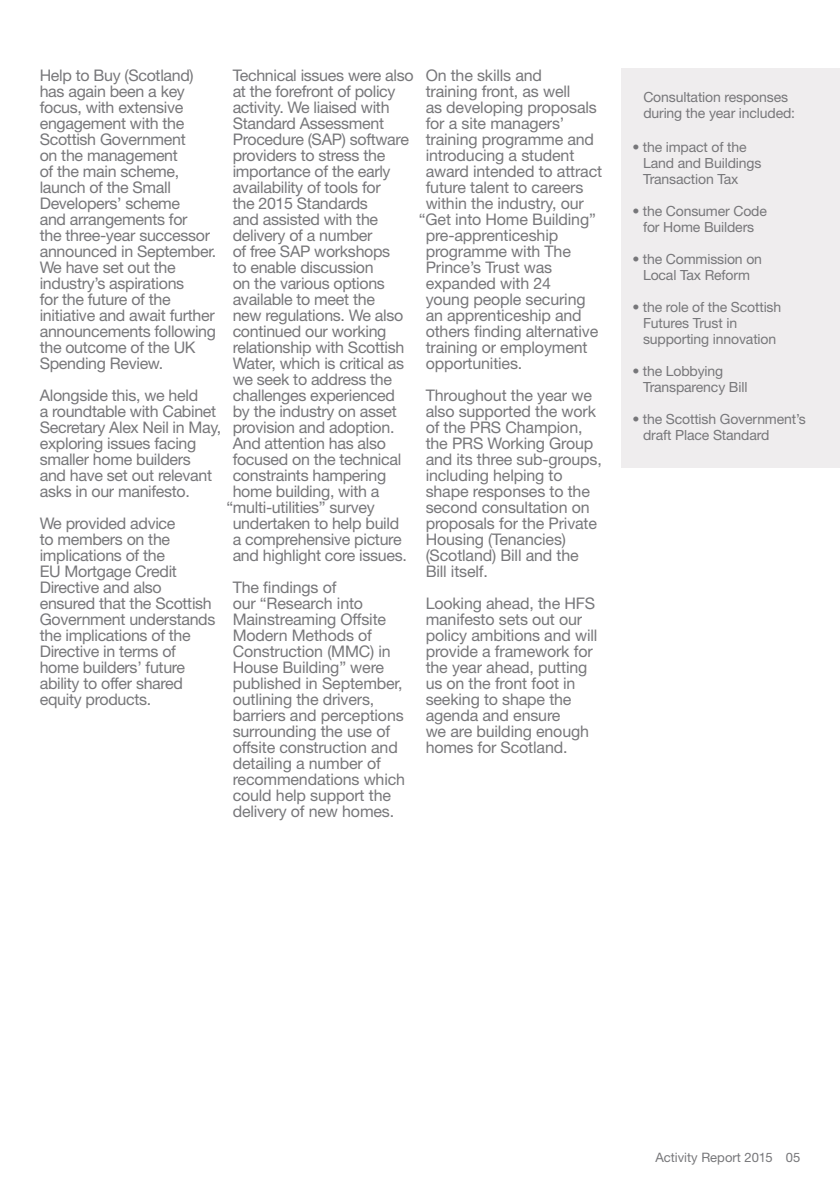
<style>
.page{position:relative;width:840px;height:1191px;background:#fff}
.page>*{position:absolute;margin:0;border:0;box-sizing:border-box;transform-origin:0 0}
.t1{font:16px/16px "Helvetica Neue";letter-spacing:-.02em;color:#77777a}
.Heading{font:14px/16px "Helvetica Neue";letter-spacing:-.01em;color:#77777a}
.t2{font:13px "Helvetica Neue";color:#77777a}
.s1{font-weight:700}
</style>
<div class="page">
<div style="left:621px;top:68px;width:218px;height:400px;background:#ece9ea"></div>
<p class="t1" style="left:40px;top:67px;width:178px">Help to Buy (Scotland) has again been a key focus, with extensive engagement with the<br>Scottish Government<br>on the management<br>of the main scheme, launch of the Small<br>Developers’ scheme<br>and arrangements for<br>the three-year successor announced in September.<br>We have set out the industry’s aspirations<br>for the future of the initiative and await further announcements following the outcome of the UK<br>Spending Review.</p>
<p class="t1" style="left:40px;top:387px;width:183px">Alongside this, we held<br>a roundtable with Cabinet<br>Secretary Alex Neil in May, exploring issues facing smaller home builders<br>and have set out relevant asks in our manifesto.</p>
<p class="t1" style="left:40px;top:515px;width:177px">We provided advice<br>to members on the implications of the<br>EU Mortgage Credit<br>Directive and also ensured that the Scottish<br>Government understands the implications of the<br>Directive in terms of home builders’ future ability to offer shared equity products.</p>
<p class="t1" style="left:425px;top:67px;width:118px">On the skills and</p>
<p class="t1" style="left:425px;top:83px;width:146px">training front, as well</p>
<p class="t1" style="left:425px;top:99px;width:173px">as developing proposals</p>
<p class="t1" style="left:425px;top:115px;width:140px">for a site managers’</p>
<p class="t1" style="left:425px;top:131px;width:170px">training programme and</p>
<p class="t1" style="left:425px;top:147px;width:150px">introducing a student</p>
<p class="t1" style="left:425px;top:163px;width:178px">award intended to attract</p>
<p class="t1" style="left:425px;top:179px;width:159px">future talent to careers</p>
<p class="t1" style="left:425px;top:195px;width:160px">within the industry, our</p>
<p class="t1" style="left:418px;top:211px;width:178px">“Get into Home Building”</p>
<p class="t1" style="left:425px;top:227px;width:134px">pre-apprenticeship</p>
<p class="t1" style="left:425px;top:243px;width:147px">programme with The</p>
<p class="t1" style="left:425px;top:259px;width:128px">Prince’s Trust was</p>
<p class="t1" style="left:425px;top:275px;width:127px">expanded with 24</p>
<p class="t1" style="left:425px;top:291px;width:161px">young people securing</p>
<p class="t1" style="left:425px;top:307px;width:157px">an apprenticeship and</p>
<p class="t1" style="left:425px;top:323px;width:174px">others finding alternative</p>
<p class="t1" style="left:425px;top:339px;width:163px">training or employment</p>
<p class="t1" style="left:425px;top:355px;width:98px">opportunities.</p>
<p class="t1" style="left:425px;top:387px;width:178px">Throughout the year we also supported the work of the PRS Champion, the PRS Working Group and its three sub-groups, including helping to shape responses to the second consultation on proposals for the Private<br>Housing (Tenancies) (Scotland) Bill and the<br>Bill itself.</p>
<p class="t1" style="left:425px;top:595px;width:173px">Looking ahead, the HFS manifesto sets out our policy ambitions and will provide a framework for the year ahead, putting us on the front foot in seeking to shape the agenda and ensure<br>we are building enough homes for Scotland.</p>
<p class="t1" style="left:232px;top:67px;width:182px">Technical issues were also</p>
<p class="t1" style="left:232px;top:83px;width:164px">at the forefront of policy</p>
<p class="t1" style="left:232px;top:99px;width:158px">activity. We liaised with</p>
<p class="t1" style="left:232px;top:115px;width:153px">Standard Assessment</p>
<p class="t1" style="left:232px;top:131px;width:178px">Procedure (SAP) software</p>
<p class="t1" style="left:232px;top:147px;width:154px">providers to stress the</p>
<p class="t1" style="left:232px;top:163px;width:159px">importance of the early</p>
<p class="t1" style="left:232px;top:179px;width:149px">availability of tools for</p>
<p class="t1" style="left:232px;top:195px;width:137px">the 2015 Standards</p>
<p class="t1" style="left:232px;top:211px;width:147px">and assisted with the</p>
<p class="t1" style="left:232px;top:227px;width:141px">delivery of a number</p>
<p class="t1" style="left:232px;top:243px;width:159px">of free SAP workshops</p>
<p class="t1" style="left:232px;top:259px;width:142px">to enable discussion</p>
<p class="t1" style="left:232px;top:275px;width:154px">on the various options</p>
<p class="t1" style="left:232px;top:291px;width:144px">available to meet the</p>
<p class="t1" style="left:232px;top:307px;width:172px">new regulations. We also</p>
<p class="t1" style="left:232px;top:323px;width:155px">continued our working</p>
<p class="t1" style="left:232px;top:339px;width:173px">relationship with Scottish</p>
<p class="t1" style="left:232px;top:355px;width:173px">Water, which is critical as</p>
<p class="t1" style="left:232px;top:371px;width:161px">we seek to address the</p>
<p class="t1" style="left:232px;top:387px;width:164px">challenges experienced</p>
<p class="t1" style="left:232px;top:403px;width:165px">by the industry on asset</p>
<p class="t1" style="left:232px;top:419px;width:163px">provision and adoption.</p>
<p class="t1" style="left:232px;top:435px;width:155px">And attention has also</p>
<p class="t1" style="left:232px;top:451px;width:170px">focused on the technical</p>
<p class="t1" style="left:232px;top:467px;width:155px">constraints hampering</p>
<p class="t1" style="left:232px;top:483px;width:148px">home building, with a</p>
<p class="t1" style="left:226px;top:499px;width:150px">“multi-utilities” survey</p>
<p class="t1" style="left:232px;top:515px;width:168px">undertaken to help build</p>
<p class="t1" style="left:232px;top:531px;width:170px">a comprehensive picture</p>
<p class="t1" style="left:232px;top:547px;width:175px">and highlight core issues.</p>
<p class="t1" style="left:232px;top:579px;width:174px">The findings of<br>our “Research into<br>Mainstreaming Offsite<br>Modern Methods of<br>Construction (MMC) in<br>House Building” were published in September, outlining the drivers, barriers and perceptions surrounding the use of offsite construction and detailing a number of recommendations which could help support the delivery of new homes.</p>
<p class="Heading" style="left:643px;top:89px;width:153px">Consultation responses during the year included:</p>
<p class="Heading" style="left:642px;top:139px;width:120px;text-indent:-10px"><span class="s1">•</span> the impact of the<br>Land and Buildings<br>Transaction Tax</p>
<p class="Heading" style="left:632px;top:203px;width:136px;text-align:center"><span class="s1">•</span> the Consumer Code for Home Builders</p>
<p class="Heading" style="left:632px;top:251px;width:131px;text-align:center"><span class="s1">•</span> the Commission on<br>Local Tax Reform</p>
<p class="Heading" style="left:642px;top:299px;width:140px;text-indent:-10px"><span class="s1">•</span> the role of the Scottish<br>Futures Trust in supporting innovation</p>
<p class="Heading" style="left:642px;top:363px;width:106px;text-indent:-10px"><span class="s1">•</span> the Lobbying<br>Transparency Bill</p>
<p class="Heading" style="left:642px;top:411px;width:164px;text-indent:-10px"><span class="s1">•</span> the Scottish Government’s draft Place Standard</p>
<p class="t2" style="left:655px;top:1149px;width:146px">Activity Report 2015 05</p>
</div>
